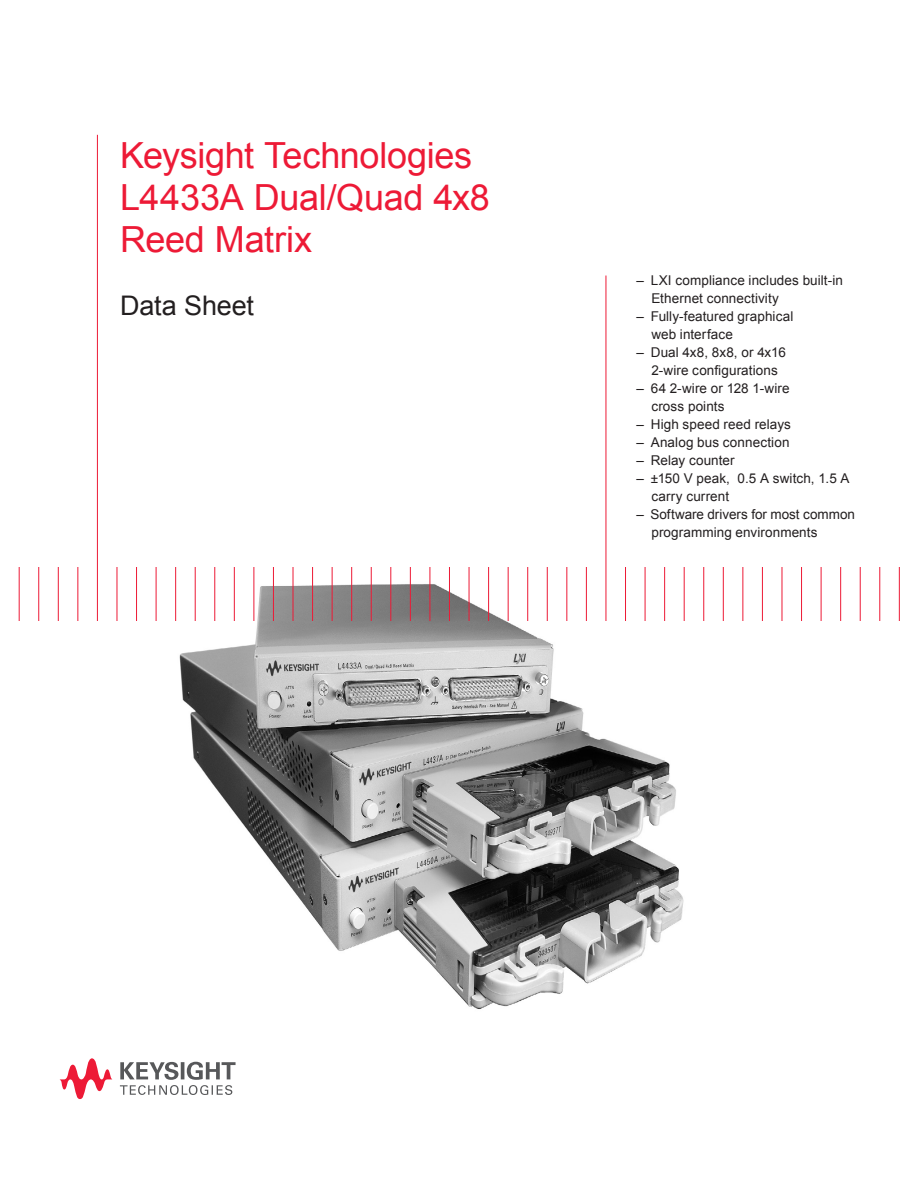
<style>
.page{position:relative;width:918px;height:1188px;background:#fff}
.page>*{position:absolute;margin:0;border:0;box-sizing:border-box;transform-origin:0 0}
.t1{font:36px/42px "Arial";letter-spacing:-.01em;color:#ed1a36}
.t2{font:27px "Arial";letter-spacing:-.005em;color:#231f20}
.t3{font:13.5px/18px "Arial";letter-spacing:.005em;color:#231f20}
</style>
<div class="page">
<svg style="left:120px;top:1062px;width:116px;height:33px"></svg>
<svg style="left:60px;top:1058px;width:53px;height:41px"></svg>
<img style="left:155px;top:539px;width:550px;height:470px">
<hr style="left:606px;top:276px;width:1px;height:345px;background:#ed1a36">
<hr style="left:19px;top:567px;width:1px;height:54px;background:#ed1a36">
<hr style="left:38px;top:567px;width:1px;height:54px;background:#ed1a36">
<hr style="left:58px;top:567px;width:1px;height:54px;background:#ed1a36">
<hr style="left:77px;top:567px;width:1px;height:54px;background:#ed1a36">
<hr style="left:97px;top:135px;width:1px;height:486px;background:#ed1a36">
<hr style="left:117px;top:567px;width:1px;height:54px;background:#ed1a36">
<hr style="left:136px;top:567px;width:1px;height:54px;background:#ed1a36">
<hr style="left:156px;top:567px;width:1px;height:54px;background:#ed1a36">
<hr style="left:175px;top:567px;width:1px;height:54px;background:#ed1a36">
<hr style="left:195px;top:567px;width:1px;height:54px;background:#ed1a36">
<hr style="left:214px;top:567px;width:1px;height:54px;background:#ed1a36">
<hr style="left:234px;top:567px;width:1px;height:54px;background:#ed1a36">
<hr style="left:254px;top:567px;width:1px;height:54px;background:#ed1a36">
<hr style="left:273px;top:567px;width:1px;height:54px;background:#ed1a36">
<hr style="left:293px;top:567px;width:1px;height:54px;background:#ed1a36">
<hr style="left:312px;top:567px;width:1px;height:54px;background:#ed1a36">
<hr style="left:332px;top:567px;width:1px;height:54px;background:#ed1a36">
<hr style="left:351px;top:567px;width:1px;height:54px;background:#ed1a36">
<hr style="left:371px;top:567px;width:1px;height:54px;background:#ed1a36">
<hr style="left:390px;top:567px;width:1px;height:54px;background:#ed1a36">
<hr style="left:410px;top:567px;width:1px;height:54px;background:#ed1a36">
<hr style="left:430px;top:567px;width:1px;height:54px;background:#ed1a36">
<hr style="left:449px;top:567px;width:1px;height:54px;background:#ed1a36">
<hr style="left:469px;top:567px;width:1px;height:54px;background:#ed1a36">
<hr style="left:488px;top:567px;width:1px;height:54px;background:#ed1a36">
<hr style="left:508px;top:567px;width:1px;height:54px;background:#ed1a36">
<hr style="left:527px;top:567px;width:1px;height:54px;background:#ed1a36">
<hr style="left:547px;top:567px;width:1px;height:54px;background:#ed1a36">
<hr style="left:566px;top:567px;width:1px;height:54px;background:#ed1a36">
<hr style="left:586px;top:567px;width:1px;height:54px;background:#ed1a36">
<hr style="left:625px;top:567px;width:1px;height:54px;background:#ed1a36">
<hr style="left:645px;top:567px;width:1px;height:54px;background:#ed1a36">
<hr style="left:664px;top:567px;width:1px;height:54px;background:#ed1a36">
<hr style="left:684px;top:567px;width:1px;height:54px;background:#ed1a36">
<hr style="left:703px;top:567px;width:1px;height:54px;background:#ed1a36">
<hr style="left:723px;top:567px;width:1px;height:54px;background:#ed1a36">
<hr style="left:742px;top:567px;width:1px;height:54px;background:#ed1a36">
<hr style="left:762px;top:567px;width:1px;height:54px;background:#ed1a36">
<hr style="left:782px;top:567px;width:1px;height:54px;background:#ed1a36">
<hr style="left:801px;top:567px;width:1px;height:54px;background:#ed1a36">
<hr style="left:821px;top:567px;width:1px;height:54px;background:#ed1a36">
<hr style="left:840px;top:567px;width:1px;height:54px;background:#ed1a36">
<hr style="left:860px;top:567px;width:1px;height:54px;background:#ed1a36">
<hr style="left:879px;top:567px;width:1px;height:54px;background:#ed1a36">
<hr style="left:899px;top:567px;width:1px;height:54px;background:#ed1a36">
<h1 class="t1" style="left:120px;top:135px;width:371px">Keysight Technologies<br>L4433A Dual/Quad 4x8<br>Reed Matrix</h1>
<h2 class="t2" style="left:120px;top:288px;width:135px">Data Sheet</h2>
<p class="t3" style="left:651px;top:272px;width:193px;text-indent:-15px">– LXI compliance includes built-in<br>Ethernet connectivity</p>
<p class="t3" style="left:651px;top:308px;width:143px;text-indent:-15px">– Fully-featured graphical web interface</p>
<p class="t3" style="left:637px;top:344px;width:151px;text-align:center">– Dual 4x8, 8x8, or 4x16<br>2-wire configurations</p>
<p class="t3" style="left:651px;top:380px;width:140px;text-indent:-15px">– 64 2-wire or 128 1-wire cross points</p>
<p class="t3" style="left:637px;top:416px;width:156px">– High speed reed relays</p>
<p class="t3" style="left:637px;top:434px;width:155px">– Analog bus connection</p>
<p class="t3" style="left:637px;top:452px;width:100px">– Relay counter</p>
<p class="t3" style="left:651px;top:470px;width:200px;text-indent:-15px">– ±150 V peak, 0.5 A switch, 1.5 A carry current</p>
<p class="t3" style="left:651px;top:506px;width:205px;text-indent:-15px">– Software drivers for most common programming environments</p>
</div>
